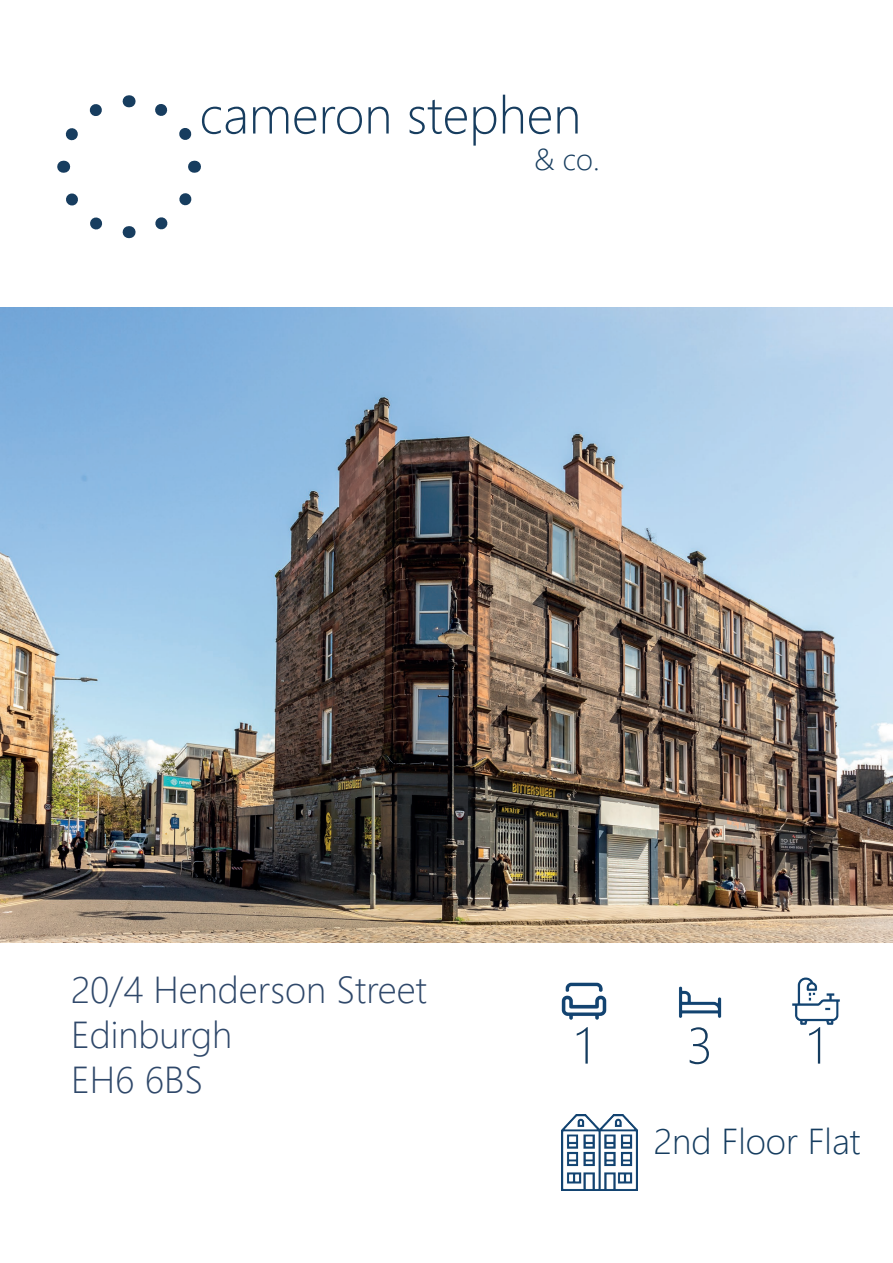
<style>
.page{position:relative;width:893px;height:1263px;background:#fff}
.page>*{position:absolute;margin:0;border:0;box-sizing:border-box;transform-origin:0 0}
.t1{font:300 52.5px "Segoe UI";color:#173d5f}
.t2{font:300 51px "Segoe UI";color:#153c5f}
.t3{font:300 37.5px/45px "Segoe UI";color:#2f486a}
.t4{font:300 36px "Segoe UI";color:#153c5f}
.t5{font:300 30px "Segoe UI";color:#173d5f}
</style>
<div class="page">
<img style="left:0;top:307px;width:893px;height:635px">
<svg style="left:155px;top:161px;width:46px;height:69px"></svg>
<svg style="left:129px;top:95px;width:63px;height:45px"></svg>
<svg style="left:57px;top:104px;width:45px;height:69px"></svg>
<svg style="left:66px;top:193px;width:64px;height:46px"></svg>
<img style="left:561px;top:982px;width:46px;height:38px">
<img style="left:679px;top:986px;width:43px;height:32px">
<img style="left:792px;top:977px;width:48px;height:48px">
<img style="left:561px;top:1114px;width:77px;height:77px">
<h1 class="t1" style="left:200px;top:65px;width:383px">cameron stephen</h1>
<p class="t5" style="left:534px;top:131px;width:67px">&amp; co.</p>
<p class="t3" style="left:71px;top:964px;width:357px">20/4 Henderson Street<br>Edinburgh<br>EH6 6BS</p>
<h2 class="t2" style="left:575px;top:997px;width:20px">1</h2>
<h2 class="t2" style="left:687px;top:997px;width:28px">3</h2>
<h2 class="t2" style="left:807px;top:997px;width:20px">1</h2>
<p class="t4" style="left:654px;top:1107px;width:208px">2nd Floor Flat</p>
</div>
